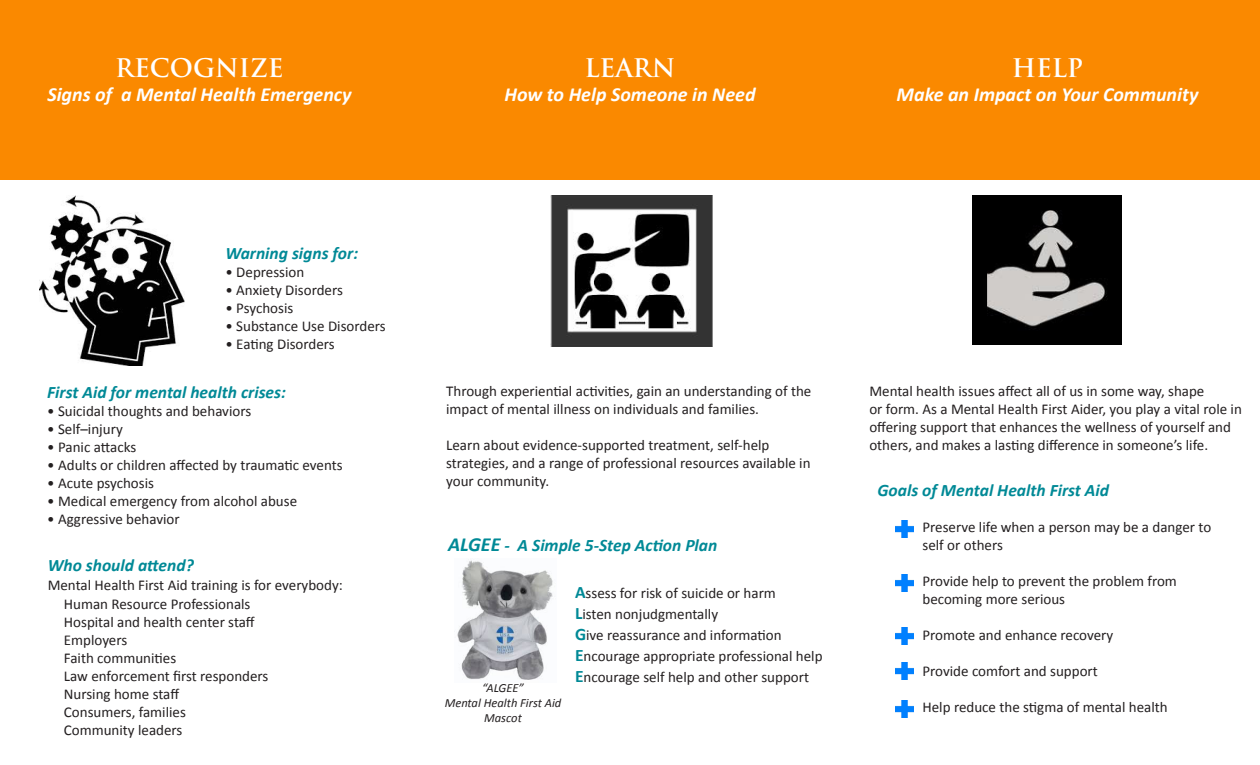
<style>
.page{position:relative;width:1260px;height:765px;background:#fff}
.page>*{position:absolute;margin:0;border:0;box-sizing:border-box;transform-origin:0 0}
.t1{font:700 25px "Trajan Pro";color:#fff}
.t2{font:italic 700 20px "Calibri";color:#fff}
.t3{font:italic 700 17.5px "Calibri";color:#008996}
.t4{font:15px/18px "Calibri";color:#231f20}
.t5{font:italic 12.5px/15px "Calibri";color:#231f20;text-align:center}
.s1{font-size:20px}
.s2{font-weight:700;font-size:17.5px;color:#008996}
</style>
<div class="page">
<div style="left:0;top:0;width:1260px;height:180px;background:#fa8900"></div>
<img style="left:457px;top:560px;width:96px;height:120px">
<img style="left:40px;top:195px;width:144px;height:171px">
<img style="left:972px;top:195px;width:149px;height:150px">
<img style="left:551px;top:195px;width:162px;height:152px">
<img style="left:896px;top:520px;width:17px;height:18px">
<img style="left:896px;top:574px;width:17px;height:18px">
<img style="left:896px;top:627px;width:17px;height:18px">
<img style="left:896px;top:662px;width:17px;height:18px">
<img style="left:896px;top:700px;width:17px;height:18px">
<p class="t1" style="left:115px;top:53px;width:170px">RECOGNIZE</p>
<p class="t2" style="left:47px;top:82px;width:306px">Signs of a Mental Health Emergency</p>
<p class="t3" style="left:225px;top:242px;width:134px">Warning signs for:</p>
<p class="t4" style="left:225px;top:263px;width:80px">• Depression</p>
<p class="t4" style="left:225px;top:281px;width:119px">• Anxiety Disorders</p>
<p class="t4" style="left:225px;top:299px;width:69px">• Psychosis</p>
<p class="t4" style="left:225px;top:317px;width:162px">• Substance Use Disorders</p>
<p class="t4" style="left:225px;top:335px;width:111px">• Eating Disorders</p>
<p class="t3" style="left:47px;top:381px;width:240px">First Aid for mental health crises:</p>
<p class="t4" style="left:47px;top:402px;width:206px">• Suicidal thoughts and behaviors</p>
<p class="t4" style="left:47px;top:420px;width:77px">• Self–injury</p>
<p class="t4" style="left:47px;top:438px;width:90px">• Panic attacks</p>
<p class="t4" style="left:47px;top:456px;width:297px">• Adults or children affected by traumatic events</p>
<p class="t4" style="left:47px;top:474px;width:108px">• Acute psychosis</p>
<p class="t4" style="left:47px;top:492px;width:251px">• Medical emergency from alcohol abuse</p>
<p class="t4" style="left:47px;top:510px;width:134px">• Aggressive behavior</p>
<p class="t3" style="left:48px;top:554px;width:148px">Who should attend?</p>
<p class="t4" style="left:48px;top:576px;width:297px">Mental Health First Aid training is for everybody:</p>
<p class="t4" style="left:64px;top:595px;width:188px">Human Resource Professionals</p>
<p class="t4" style="left:64px;top:613px;width:192px">Hospital and health center staff</p>
<p class="t4" style="left:64px;top:631px;width:65px">Employers</p>
<p class="t4" style="left:64px;top:649px;width:114px">Faith communities</p>
<p class="t4" style="left:64px;top:667px;width:206px">Law enforcement first responders</p>
<p class="t4" style="left:64px;top:685px;width:117px">Nursing home staff</p>
<p class="t4" style="left:64px;top:703px;width:124px">Consumers, families</p>
<p class="t4" style="left:64px;top:721px;width:120px">Community leaders</p>
<p class="t1" style="left:585px;top:53px;width:92px">LEARN</p>
<p class="t2" style="left:504px;top:82px;width:253px">How to Help Someone in Need</p>
<p class="t1" style="left:1012px;top:53px;width:73px">HELP</p>
<p class="t2" style="left:897px;top:82px;width:303px">Make an Impact on Your Community</p>
<p class="t4" style="left:446px;top:382px;width:367px">Through experiential activities, gain an understanding of the impact of mental illness on individuals and families.</p>
<p class="t4" style="left:446px;top:436px;width:325px">Learn about evidence-supported treatment, self-help</p>
<p class="t4" style="left:446px;top:454px;width:366px">strategies, and a range of professional resources available in your community.</p>
<p class="t3" style="left:448px;top:534px;width:271px"><span class="s1">ALGEE</span> - A Simple 5-Step Action Plan</p>
<p class="t5" style="left:445px;top:679px;width:118px">“ALGEE”<br>Mental Health First Aid</p>
<p class="t5" style="left:484px;top:709px;width:39px">Mascot</p>
<p class="t4" style="left:575px;top:584px;width:202px"><span class="s2">A</span>ssess for risk of suicide or harm</p>
<p class="t4" style="left:575px;top:605px;width:145px"><span class="s2">L</span>isten nonjudgmentally</p>
<p class="t4" style="left:575px;top:626px;width:208px"><span class="s2">G</span>ive reassurance and information</p>
<p class="t4" style="left:575px;top:647px;width:249px"><span class="s2">E</span>ncourage appropriate professional help</p>
<p class="t4" style="left:575px;top:668px;width:235px"><span class="s2">E</span>ncourage self help and other support</p>
<p class="t4" style="left:869px;top:383px;width:337px">Mental health issues affect all of us in some way, shape</p>
<p class="t4" style="left:869px;top:401px;width:374px">or form. As a Mental Health First Aider, you play a vital role in offering support that enhances the wellness of yourself and others, and makes a lasting difference in someone’s life.</p>
<p class="t3" style="left:878px;top:480px;width:233px">Goals of Mental Health First Aid</p>
<p class="t4" style="left:922px;top:518px;width:290px">Preserve life when a person may be a danger to</p>
<p class="t4" style="left:922px;top:536px;width:82px">self or others</p>
<p class="t4" style="left:922px;top:572px;width:256px">Provide help to prevent the problem from</p>
<p class="t4" style="left:922px;top:590px;width:144px">becoming more serious</p>
<p class="t4" style="left:922px;top:626px;width:192px">Promote and enhance recovery</p>
<p class="t4" style="left:922px;top:662px;width:177px">Provide comfort and support</p>
<p class="t4" style="left:922px;top:698px;width:247px">Help reduce the stigma of mental health</p>
</div>
